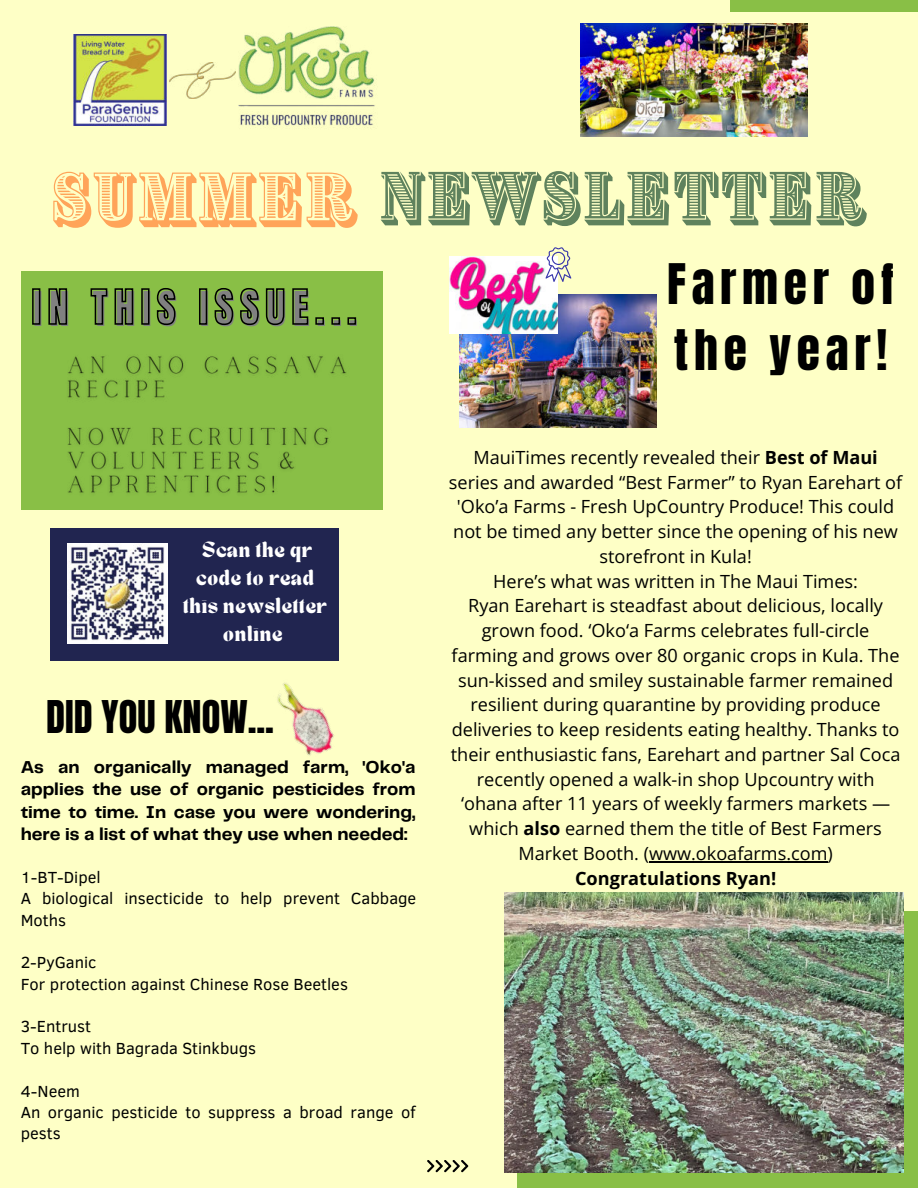
<style>
.page{position:relative;width:918px;height:1188px;background:#feffc6}
.page>*{position:absolute;margin:0;border:0;box-sizing:border-box;transform-origin:0 0}
.t1{font:57.15px "Brim Narrow Combined 3";color:#5f825d}
.t2{font:47.55px/66.3px "Anton";letter-spacing:.12em;color:#000}
.t3{font:40.65px "Anton";letter-spacing:.165em;color:#808080}
.t4{font:38.4px "Anton";color:#000}
.t5{font:18.15px/24.8px "Open Sans";color:#000;text-align:center}
.t6{font:700 18.15px "Open Sans";color:#000}
.t7{font:700 17.85px/22.5px "Telegraf";color:#000;text-align:justify}
.t8{font:16.5px/21.3px "Clear Sans";color:#000}
.t9{font:700 15.3px/28.2px "TANNEWYORK";letter-spacing:.055em;color:#fff;text-align:center}
.s1{font-family:"Brim Narrow Combined 2";font-size:57px;color:#ffa459}
.s2{font-weight:700}
</style>
<div class="page">
<img style="left:580px;top:23px;width:228px;height:114px">
<div style="left:50px;top:528px;width:288px;height:132px;background:#212550"></div>
<div style="left:730px;top:0;width:188px;height:11px;background:#89bf46"></div>
<div style="left:517px;top:912px;width:401px;height:276px;background:#89bf46"></div>
<img style="left:504px;top:893px;width:399px;height:280px">
<svg style="left:427px;top:1160px;width:41px;height:12px"></svg>
<img style="left:170px;top:62px;width:65px;height:36px">
<img style="left:73px;top:34px;width:94px;height:91px">
<img style="left:67px;top:543px;width:101px;height:101px">
<div style="left:21px;top:271px;width:362px;height:239px;background:#89bf46"></div>
<img style="left:277px;top:683px;width:57px;height:72px">
<img style="left:239px;top:26px;width:136px;height:100px">
<img style="left:459px;top:295px;width:198px;height:133px">
<img style="left:450px;top:257px;width:108px;height:76px">
<svg style="left:545px;top:247px;width:26px;height:35px"></svg>
<hr style="left:649px;top:861px;width:47px;height:1px;background:#000">
<hr style="left:696px;top:861px;width:132px;height:1px;background:#000">
<svg style="left:32px;top:288px;width:325px;height:38px"></svg>
<img style="left:67px;top:356px;width:280px;height:137px">
<h1 class="t1" style="left:50px;top:156px;width:817px"><span class="s1">SUMMER</span> NEWSLETTER</h1>
<h3 class="t3" style="left:33px;top:288px;width:326px">IN THIS ISSUE...</h3>
<p class="t9" style="left:183px;top:537px;width:145px">Scan the qr code to read this newsletter online</p>
<h3 class="t4" style="left:46px;top:697px;width:229px">DID YOU KNOW...</h3>
<p class="t7" style="left:21px;top:755px;width:396px">As an organically managed farm, 'Oko'a applies the use of organic pesticides from time to time. In case you were wondering, here is a list of what they use when needed:</p>
<p class="t8" style="left:21px;top:866px;width:397px">1-BT-Dipel<br>A biological insecticide to help prevent Cabbage<br>Moths</p>
<p class="t8" style="left:21px;top:952px;width:329px">2-PyGanic<br>For protection against Chinese Rose Beetles</p>
<p class="t8" style="left:21px;top:1016px;width:237px">3-Entrust<br>To help with Bagrada Stinkbugs</p>
<p class="t8" style="left:21px;top:1080px;width:396px">4-Neem<br>An organic pesticide to suppress a broad range of pests</p>
<h2 class="t2" style="left:667px;top:254px;width:229px">Farmer of the year!</h2>
<p class="t5" style="left:449px;top:444px;width:455px">MauiTimes recently revealed their <span class="s2">Best of Maui </span>series and awarded &lt;Best Farmer= to Ryan Earehart of 'Oko9a Farms - Fresh UpCountry Produce! This could not be timed any better since the opening of his new storefront in Kula!<br>Here9s what was written in The Maui Times:<br>Ryan Earehart is steadfast about delicious, locally grown food. 8Oko8a Farms celebrates full-circle farming and grows over 80 organic crops in Kula. The sun-kissed and smiley sustainable farmer remained resilient during quarantine by providing produce deliveries to keep residents eating healthy. Thanks to their enthusiastic fans, Earehart and partner Sal Coca recently opened a walk-in shop Upcountry with 8ohana after 11 years of weekly farmers markets — which <span class="s2">also</span> earned them the title of Best Farmers Market Booth. (www.okoafarms.com)</p>
<p class="t6" style="left:575px;top:865px;width:203px">Congratulations Ryan!</p>
</div>
